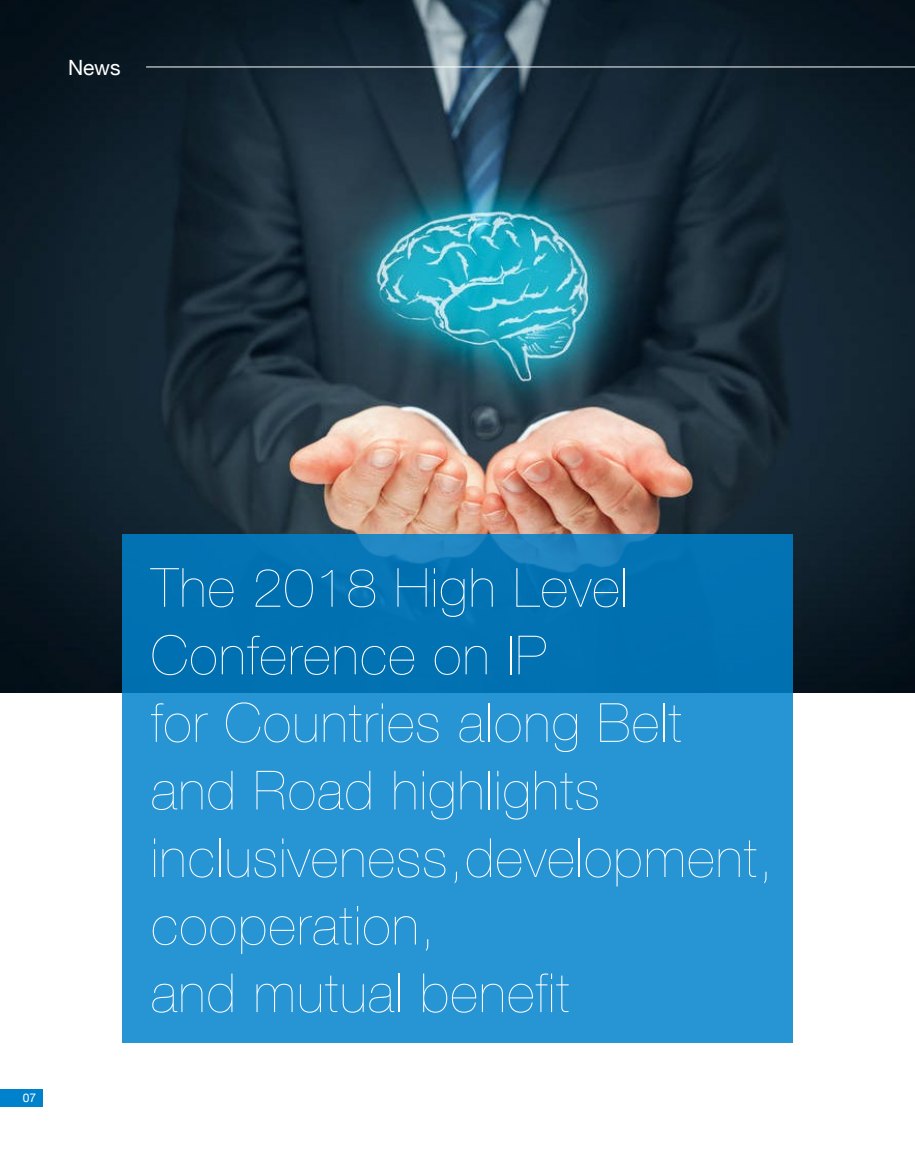
<style>
.page{position:relative;width:915px;height:1149px;background:#fff}
.page>*{position:absolute;margin:0;border:0;box-sizing:border-box;transform-origin:0 0}
.t1{font:200 54px/67.5px "Helvetica Neue";letter-spacing:.025em;color:#fff}
.t2{font:21px "Helvetica Neue";color:#fff}
.t3{font:12px "Helvetica Neue";color:#fff}
</style>
<div class="page">
<div style="left:0;top:1089px;width:43px;height:17px;background:#0081cc"></div>
<img style="left:0;top:0;width:914px;height:692px">
<svg style="left:122px;top:534px;width:670px;height:508px;background:#1c89c9"></svg>
<hr style="left:146px;top:67px;width:768px;height:1px;background:#fff">
<p class="t2" style="left:68px;top:52px;width:54px">News</p>
<p class="t3" style="left:23px;top:1088px;width:15px">07</p>
<p class="t1" style="left:151px;top:551px;width:623px">The 2018 High Level<br>Conference on IP<br>for Countries along Belt and Road highlights inclusiveness,development, cooperation,<br>and mutual benefit</p>
</div>
